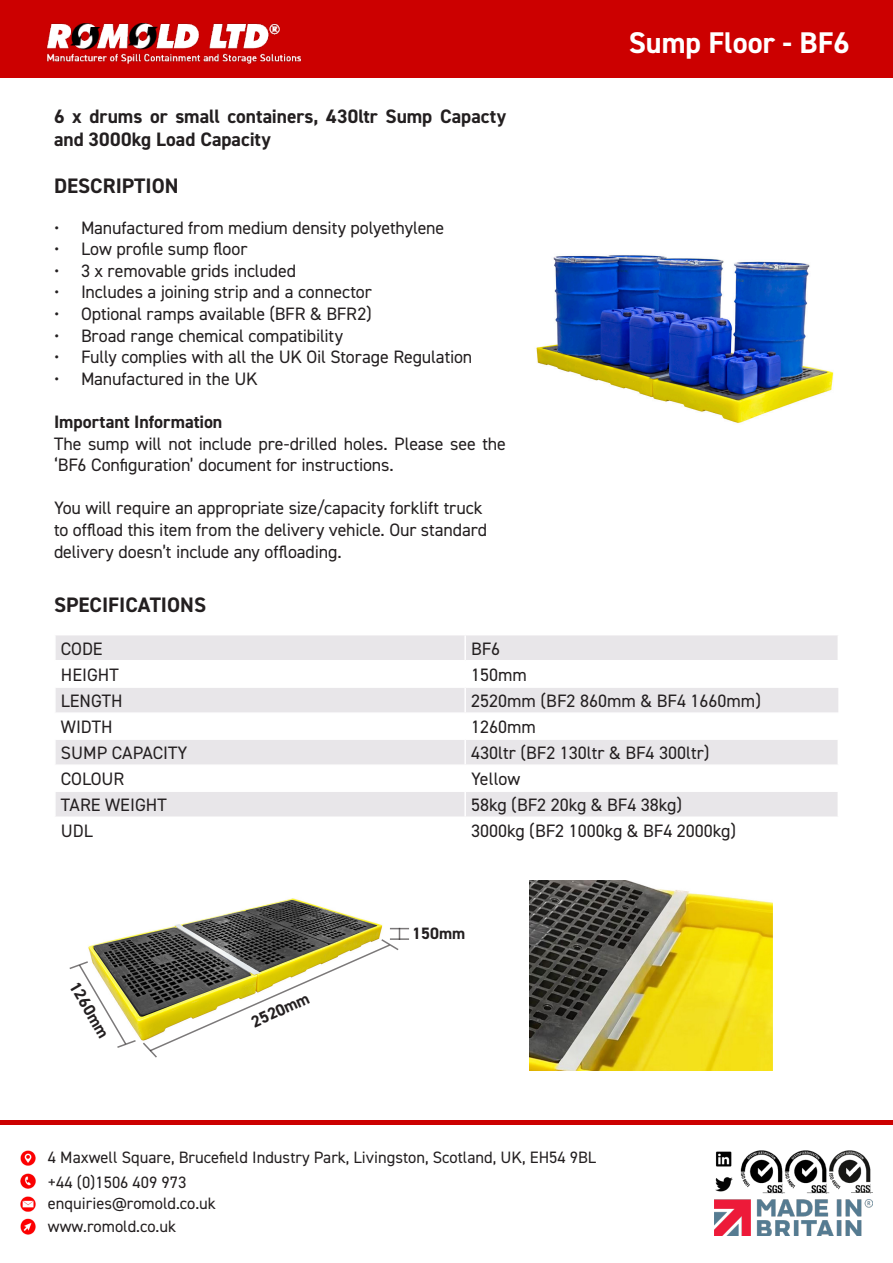
<style>
.page{position:relative;width:893px;height:1263px;background:#fff}
.page>*{position:absolute;margin:0;border:0;box-sizing:border-box;transform-origin:0 0}
.t1{font:700 30px "DIN2014";color:#fff}
.specification_headin{font:700 21px "DIN2014";color:#231f20}
.t2{font:700 19.5px/23.4px "DIN2014";letter-spacing:-.005em;color:#231f20}
.specs{font:18px/21.6px "DIN2014";letter-spacing:-.005em;color:#231f20}
.t3{font:700 18px "DIN2014";color:#231f20}
.t4{font:16.5px/24.3px "DIN2014";color:#231f20}
.t5{font:700 16.5px "DIN2014";color:#231f20}
</style>
<div class="page">
<svg style="left:56px;top:688px;width:782px;height:76px;fill:#e8e6e9"></svg>
<div style="left:56px;top:792px;width:782px;height:24px;background:#e8e6e9"></div>
<div style="left:55px;top:635px;width:783px;height:25px;background:#e8e6e9"></div>
<hr style="left:464px;top:688px;width:2px;height:24px;background:#fff">
<hr style="left:54px;top:712px;width:411px;height:2px;background:#fff">
<hr style="left:465px;top:712px;width:374px;height:2px;background:#fff">
<hr style="left:464px;top:714px;width:2px;height:24px;background:#fff">
<hr style="left:54px;top:738px;width:411px;height:2px;background:#fff">
<hr style="left:465px;top:738px;width:374px;height:2px;background:#fff">
<hr style="left:464px;top:740px;width:2px;height:24px;background:#fff">
<hr style="left:464px;top:792px;width:2px;height:24px;background:#fff">
<img style="left:536px;top:255px;width:298px;height:168px">
<div style="left:0;top:1120px;width:893px;height:5px;background:#c00"></div>
<img style="left:166px;top:898px;width:217px;height:30px">
<img style="left:530px;top:881px;width:242px;height:190px">
<div style="left:0;top:0;width:893px;height:77px;background:#c00"></div>
<img style="left:46px;top:24px;width:255px;height:39px">
<img style="left:715px;top:1200px;width:158px;height:35px">
<img style="left:740px;top:1151px;width:133px;height:42px">
<img style="left:20px;top:1173px;width:16px;height:16px">
<img style="left:20px;top:1196px;width:16px;height:16px">
<img style="left:20px;top:1150px;width:16px;height:16px">
<img style="left:20px;top:1218px;width:16px;height:17px">
<img style="left:715px;top:1177px;width:17px;height:15px">
<img style="left:716px;top:1151px;width:16px;height:16px">
<svg style="left:69px;top:928px;width:340px;height:130px"></svg>
<p class="t2" style="left:54px;top:104px;width:453px">6 x drums or small containers, 430ltr Sump Capacty and 3000kg Load Capacity</p>
<p class="specification_headin" style="left:54px;top:172px;width:126px">DESCRIPTION</p>
<p class="specs" style="left:54px;top:216px;width:392px">• Manufactured from medium density polyethylene</p>
<p class="specs" style="left:54px;top:238px;width:195px">• Low profile sump floor</p>
<p class="specs" style="left:54px;top:259px;width:244px">• 3 x removable grids included</p>
<p class="specs" style="left:54px;top:281px;width:319px">• Includes a joining strip and a connector</p>
<p class="specs" style="left:54px;top:303px;width:319px">• Optional ramps available (BFR &amp; BFR2)</p>
<p class="specs" style="left:54px;top:324px;width:291px">• Broad range chemical compatibility</p>
<p class="specs" style="left:54px;top:346px;width:420px">• Fully complies with all the UK Oil Storage Regulation</p>
<p class="specs" style="left:54px;top:367px;width:205px">• Manufactured in the UK</p>
<p class="t3" style="left:54px;top:410px;width:170px">Important Information</p>
<p class="specs" style="left:54px;top:432px;width:453px">The sump will not include pre-drilled holes. Please see the ‘BF6 Configuration’ document for instructions.</p>
<p class="specs" style="left:54px;top:497px;width:430px">You will require an appropriate size/capacity forklift truck</p>
<p class="specs" style="left:54px;top:519px;width:435px">to offload this item from the delivery vehicle. Our standard</p>
<p class="specs" style="left:54px;top:540px;width:289px">delivery doesn’t include any offloading.</p>
<p class="specification_headin" style="left:54px;top:591px;width:154px">SPECIFICATIONS</p>
<p class="t1" style="left:629px;top:23px;width:222px">Sump Floor - BF6</p>
<p class="specs" style="left:61px;top:637px;width:43px">CODE</p>
<p class="specs" style="left:471px;top:637px;width:30px">BF6</p>
<p class="specs" style="left:61px;top:663px;width:59px">HEIGHT</p>
<p class="specs" style="left:471px;top:663px;width:57px">150mm</p>
<p class="specs" style="left:61px;top:690px;width:63px">LENGTH</p>
<p class="specs" style="left:471px;top:690px;width:291px">2520mm (BF2 860mm &amp; BF4 1660mm)</p>
<p class="specs" style="left:61px;top:716px;width:53px">WIDTH</p>
<p class="specs" style="left:471px;top:716px;width:66px">1260mm</p>
<p class="specs" style="left:61px;top:742px;width:128px">SUMP CAPACITY</p>
<p class="specs" style="left:471px;top:742px;width:240px">430ltr (BF2 130ltr &amp; BF4 300ltr)</p>
<p class="specs" style="left:61px;top:768px;width:65px">COLOUR</p>
<p class="specs" style="left:471px;top:768px;width:51px">Yellow</p>
<p class="specs" style="left:61px;top:794px;width:107px">TARE WEIGHT</p>
<p class="specs" style="left:471px;top:794px;width:213px">58kg (BF2 20kg &amp; BF4 38kg)</p>
<p class="specs" style="left:61px;top:820px;width:33px">UDL</p>
<p class="specs" style="left:471px;top:820px;width:267px">3000kg (BF2 1000kg &amp; BF4 2000kg)</p>
<p class="t5" style="left:83px;top:977px;width:63px;rotate:60deg">1260mm</p>
<p class="t5" style="left:248px;top:1012px;width:63px;rotate:-24deg">2520mm</p>
<p class="t5" style="left:412px;top:922px;width:54px">150mm</p>
<p class="t4" style="left:48px;top:1145px;width:550px">4 Maxwell Square, Brucefield Industry Park, Livingston, Scotland, UK, EH54 9BL +44 (0)1506 409 973</p>
<p class="t4" style="left:48px;top:1191px;width:170px">enquiries@romold.co.uk</p>
<p class="t4" style="left:48px;top:1214px;width:130px">www.romold.co.uk</p>
</div>
